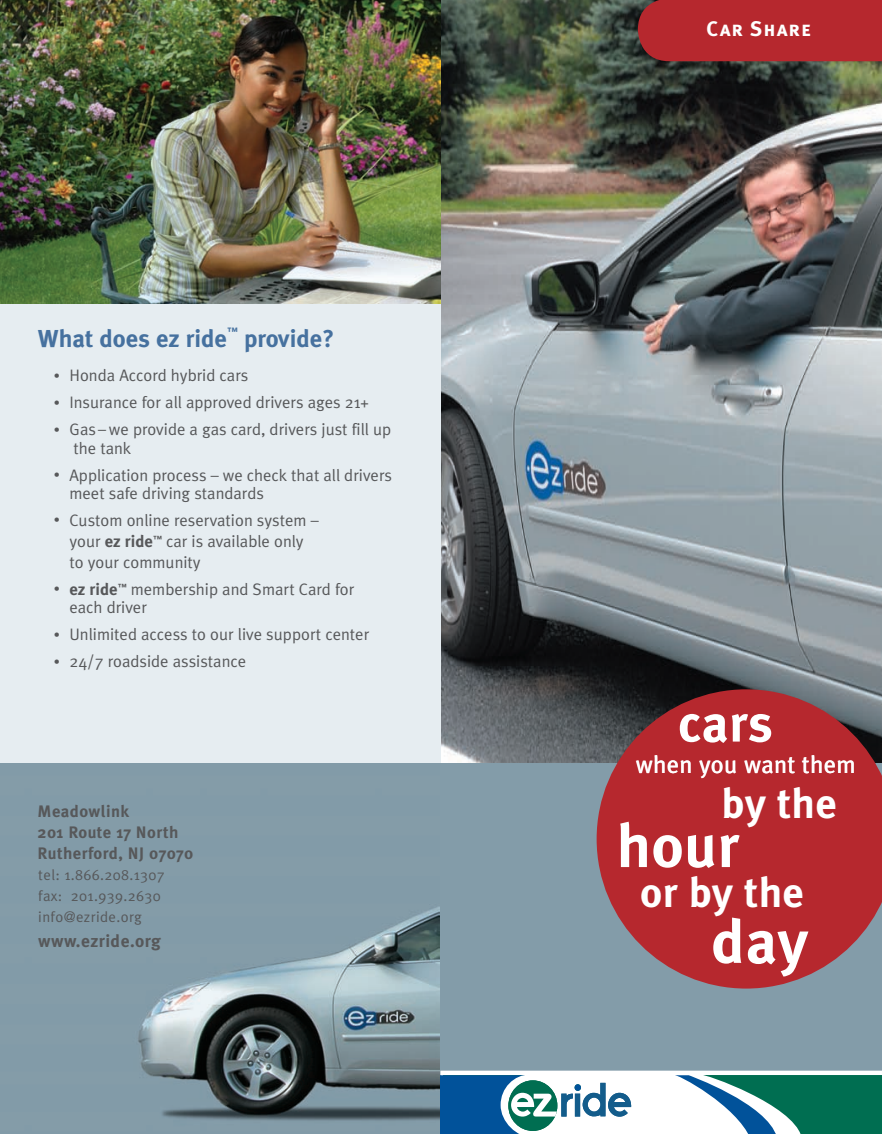
<style>
.page{position:relative;width:882px;height:1134px;background:#fff}
.page>*{position:absolute;margin:0;border:0;box-sizing:border-box;transform-origin:0 0}
.t1{font:700 61.25px "Meta Plus";letter-spacing:.01em;color:#fff}
.t2{font:700 52.5px "Meta Plus";color:#fff}
.t3{font:700 42px "Meta Plus";letter-spacing:.01em;color:#fff}
.t4{font:700 33.25px "Meta Plus";letter-spacing:.01em;color:#fff}
.t5{font:700 24.5px "Meta Plus";color:#46719f}
.t6{font:24.5px "Meta Plus";letter-spacing:.01em;color:#fff}
.t7{font:21px "Meta Plus Bold Caps";letter-spacing:.045em;color:#fff}
.t8{font:700 17.5px "Meta Plus";letter-spacing:.025em;color:#57585a}
.t9{font:16.62px/18.4px "Meta Plus Normal";color:#57585a}
.t10{font:700 16.62px/21px "Meta Plus";letter-spacing:.025em;color:#57585a}
.t11{font:14.88px/21px "Meta Plus Normal";letter-spacing:.025em;color:#57585a}
.t12{font:700 10.5px "Meta Plus";color:#46719f}
.s1{font-size:12.25px}
.s2{font-family:"Meta Plus";font-weight:700}
</style>
<div class="page">
<img style="left:440px;top:0;width:442px;height:763px">
<div style="left:0;top:183px;width:440px;height:779px;background:#e6edf1"></div>
<img style="left:0;top:0;width:441px;height:304px">
<div style="left:425px;top:763px;width:457px;height:308px;background:#839ca9"></div>
<div style="left:638px;top:0;width:244px;height:61px;background:#b6282e"></div>
<img style="left:0;top:763px;width:439px;height:371px">
<div style="left:443px;top:1075px;width:439px;height:59px;background:#006e51"></div>
<svg style="left:441px;top:1075px;width:360px;height:59px"></svg>
<svg style="left:597px;top:689px;width:285px;height:300px;background:#a6363d"></svg>
<h3 class="t5" style="left:38px;top:325px;width:191px">What does ez ride</h3>
<p class="t12" style="left:227px;top:325px;width:12px">™</p>
<h3 class="t5" style="left:244px;top:325px;width:92px">provide?</h3>
<p class="t9" style="left:54px;top:366px;width:196px"><span class="s1">•</span> Honda Accord hybrid cars</p>
<p class="t9" style="left:54px;top:393px;width:317px"><span class="s1">•</span> Insurance for all approved drivers ages 21+</p>
<p class="t9" style="left:74px;top:420px;width:319px;text-indent:-20px"><span class="s1">•</span> Gas – we provide a gas card, drivers just fill up the tank</p>
<p class="t9" style="left:69px;top:466px;width:324px;text-indent:-16px"><span class="s1">•</span> Application process – we check that all drivers meet safe driving standards</p>
<p class="t9" style="left:69px;top:510px;width:251px;line-height:20.8px;text-indent:-16px"><span class="s1">•</span> Custom online reservation system – your <span class="s2">ez ride</span><sup>™</sup> car is available only to your community</p>
<p class="t9" style="left:69px;top:580px;width:286px;text-indent:-16px"><span class="s1">•</span> <span class="s2">ez ride</span><sup>™</sup> membership and Smart Card for each driver</p>
<p class="t9" style="left:54px;top:625px;width:317px"><span class="s1">•</span> Unlimited access to our live support center</p>
<p class="t9" style="left:54px;top:652px;width:194px"><span class="s1">•</span> 24/7 roadside assistance</p>
<p class="t10" style="left:38px;top:801px;width:157px">Meadowlink<br>201 Route 17 North<br>Rutherford, NJ 07070</p>
<p class="t11" style="left:38px;top:865px;width:128px">tel: 1.866.208.1307 fax: 201.939.2630 info@ezride.org</p>
<p class="t8" style="left:38px;top:931px;width:124px">www.ezride.org</p>
<p class="t7" style="left:707px;top:17px;width:106px">Car Share</p>
<h2 class="t2" style="left:678px;top:693px;width:97px">cars</h2>
<h3 class="t4" style="left:652px;top:726px;width:131px">shuttles:</h3>
<h3 class="t6" style="left:636px;top:751px;width:221px">when you want them</h3>
<h3 class="t3" style="left:722px;top:779px;width:117px">by the</h3>
<h1 class="t1" style="left:617px;top:810px;width:124px">hour</h1>
<h3 class="t3" style="left:640px;top:868px;width:165px">or by the</h3>
<h1 class="t1" style="left:711px;top:906px;width:99px">day</h1>
</div>
